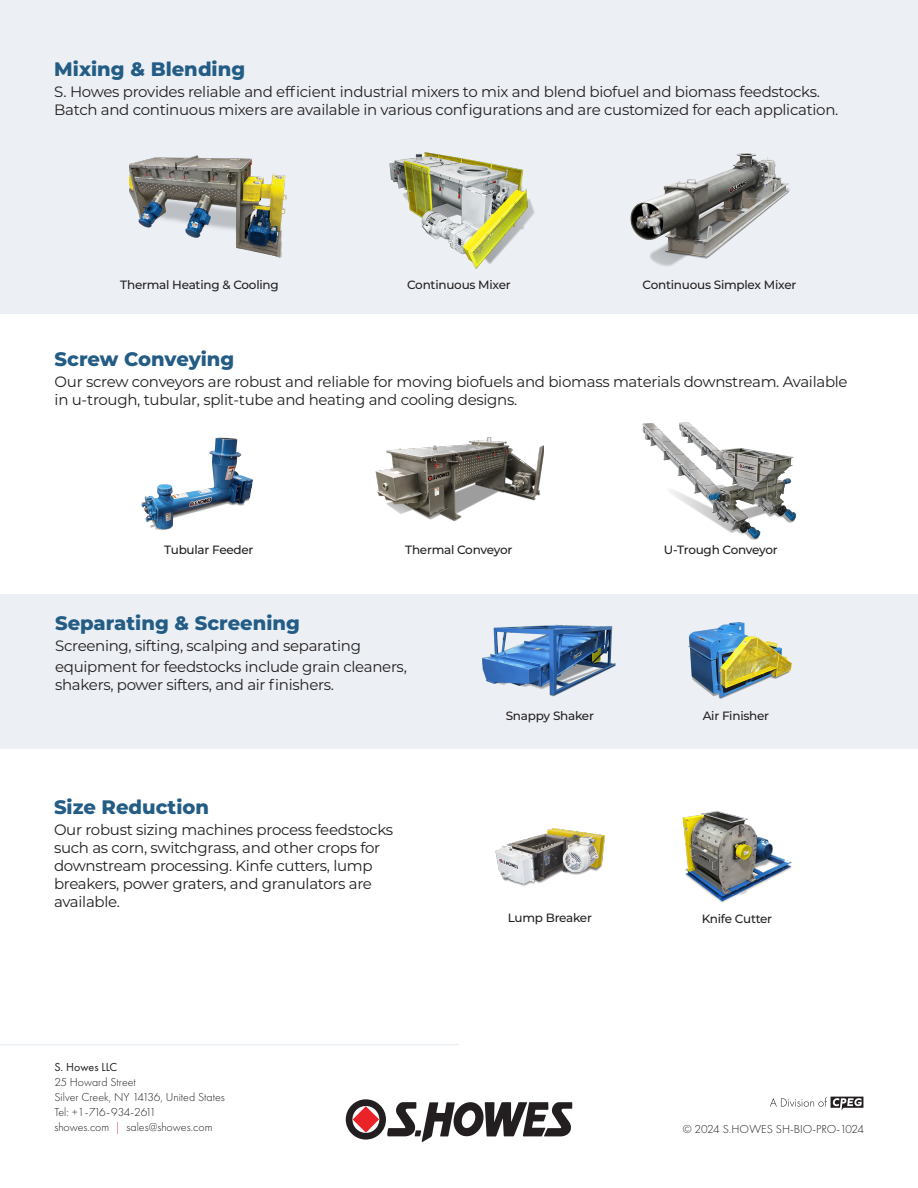
<style>
.page{position:relative;width:918px;height:1188px;background:#fff}
.page>*{position:absolute;margin:0;border:0;box-sizing:border-box;transform-origin:0 0}
.t1{font:800 19.5px "Montserrat";color:#235c85}
.t2{font:15px/18px "Montserrat";letter-spacing:-.02em;color:#231f20}
.t3{font:500 12px "Montserrat";letter-spacing:-.02em;color:#231f20}
.t4{font:300 12px "Futura PT";color:#231f20}
.t5{font:300 12px "Futura PT";letter-spacing:-.08em;color:#231f20}
.t6{font:12px "Futura PT";color:#231f20}
.s1{color:#b02423}
</style>
<div class="page">
<div style="left:0;top:0;width:918px;height:314px;background:#ecf0f4"></div>
<div style="left:0;top:594px;width:918px;height:154px;background:#ecf0f4"></div>
<svg style="left:346px;top:1099px;width:226px;height:43px"></svg>
<svg style="left:770px;top:1097px;width:93px;height:13px"></svg>
<img style="left:630px;top:153px;width:160px;height:113px">
<img style="left:141px;top:437px;width:112px;height:93px">
<img style="left:495px;top:828px;width:110px;height:58px">
<img style="left:682px;top:811px;width:110px;height:91px">
<img style="left:688px;top:622px;width:104px;height:77px">
<img style="left:375px;top:437px;width:169px;height:85px">
<img style="left:482px;top:624px;width:134px;height:72px">
<img style="left:129px;top:155px;width:158px;height:103px">
<img style="left:389px;top:152px;width:146px;height:117px">
<img style="left:642px;top:422px;width:154px;height:118px">
<hr style="left:0;top:1044px;width:459px;height:1px;background:#235c85">
<p class="t1" style="left:54px;top:55px;width:192px">Mixing &amp; Blending</p>
<p class="t2" style="left:54px;top:82px;width:786px">S. Howes provides reliable and efficient industrial mixers to mix and blend biofuel and biomass feedstocks.<br>Batch and continuous mixers are available in various configurations and are customized for each application.</p>
<p class="t3" style="left:120px;top:276px;width:160px">Thermal Heating &amp; Cooling</p>
<p class="t3" style="left:407px;top:276px;width:105px">Continuous Mixer</p>
<p class="t3" style="left:643px;top:276px;width:155px">Continuous Simplex Mixer</p>
<p class="t1" style="left:55px;top:345px;width:181px">Screw Conveying</p>
<p class="t2" style="left:55px;top:372px;width:795px">Our screw conveyors are robust and reliable for moving biofuels and biomass materials downstream. Available in u-trough, tubular, split-tube and heating and cooling designs.</p>
<p class="t3" style="left:164px;top:541px;width:91px">Tubular Feeder</p>
<p class="t3" style="left:405px;top:541px;width:109px">Thermal Conveyor</p>
<p class="t3" style="left:664px;top:541px;width:115px">U-Trough Conveyor</p>
<p class="t1" style="left:55px;top:608px;width:246px">Separating &amp; Screening</p>
<p class="t2" style="left:55px;top:634px;width:353px;line-height:21px">Screening, sifting, scalping and separating equipment for feedstocks include grain cleaners,</p>
<p class="t2" style="left:55px;top:675px;width:281px">shakers, power sifters, and air finishers.</p>
<p class="t1" style="left:54px;top:793px;width:157px">Size Reduction</p>
<p class="t2" style="left:54px;top:820px;width:341px">Our robust sizing machines process feedstocks such as corn, switchgrass, and other crops for downstream processing. Kinfe cutters, lump breakers, power graters, and granulators are available.</p>
<p class="t6" style="left:54px;top:1060px;width:64px">S. Howes LLC</p>
<p class="t4" style="left:54px;top:1076px;width:83px">25 Howard Street</p>
<p class="t4" style="left:54px;top:1091px;width:172px">Silver Creek, NY 14136, United States</p>
<p class="t5" style="left:54px;top:1106px;width:103px">Tel: +1-716-934-2611</p>
<p class="t4" style="left:54px;top:1121px;width:160px">showes.com <span class="s1">|</span> sales@showes.com</p>
<p class="t3" style="left:506px;top:707px;width:90px">Snappy Shaker</p>
<p class="t3" style="left:703px;top:707px;width:68px">Air Finisher</p>
<p class="t3" style="left:508px;top:910px;width:86px">Lump Breaker</p>
<p class="t3" style="left:702px;top:910px;width:72px">Knife Cutter</p>
<p class="t4" style="left:683px;top:1122px;width:183px">© 2024 S.HOWES SH-BIO-PRO-1024</p>
</div>
